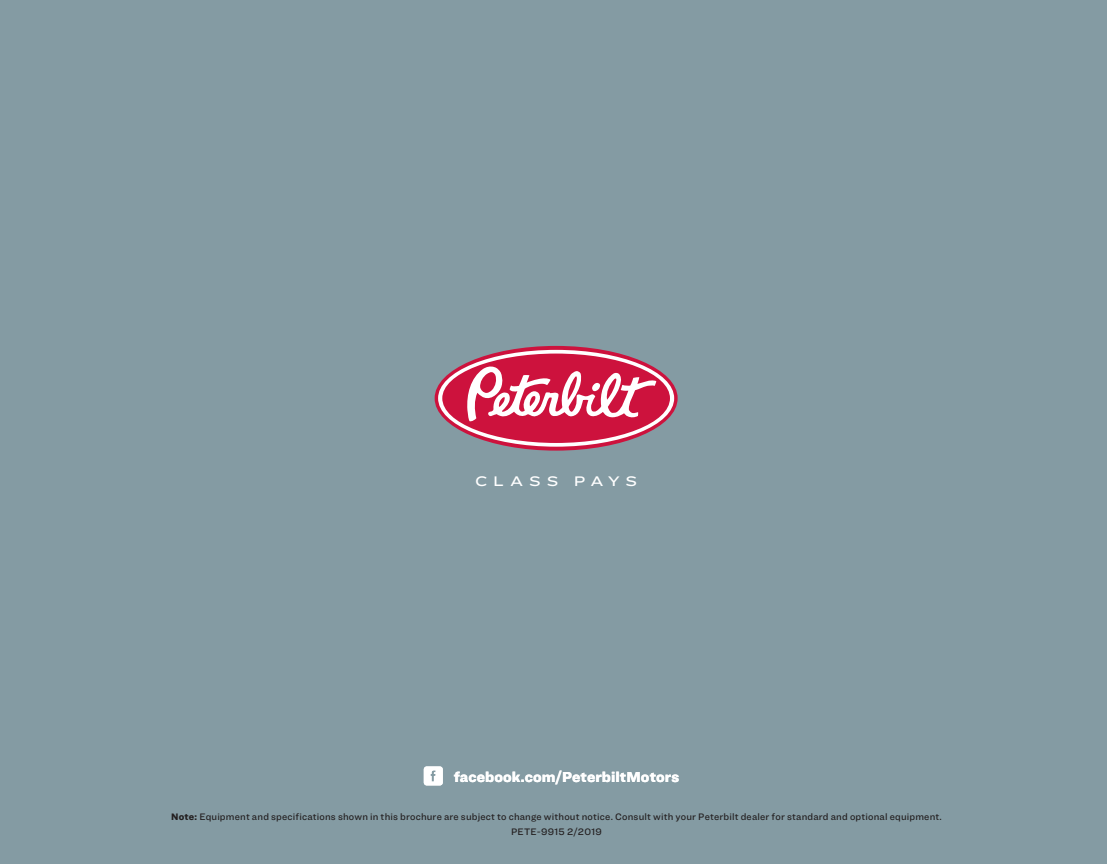
<style>
.page{position:relative;width:1107px;height:864px;background:#849ba3}
.page>*{position:absolute;margin:0;border:0;box-sizing:border-box;transform-origin:0 0}
.t1{font:900 15px "Ringside";letter-spacing:.005em;color:#fff}
.t2{font:500 14.4px "Ringside Extra Wide";letter-spacing:.405em;color:#fff}
.t3{font:500 9.75px/15px "Ringside";letter-spacing:.02em;color:#231f20;text-align:center}
.s1{font-weight:900}
</style>
<div class="page">
<svg style="left:435px;top:346px;width:243px;height:105px;background:#c92148"></svg>
<svg style="left:438px;top:350px;width:236px;height:97px;background:#f9e7eb"></svg>
<div style="left:442px;top:354px;width:228px;height:89px;background:#cd123d;border-radius:50%"></div>
<svg style="left:466px;top:366px;width:191px;height:56px"></svg>
<svg style="left:424px;top:766px;width:19px;height:19px"></svg>
<h2 class="t2" style="left:475px;top:470px;width:164px">CLASS PAYS</h2>
<h1 class="t1" style="left:454px;top:765px;width:227px">facebook.com/PeterbiltMotors</h1>
<p class="t3" style="left:171px;top:809px;width:772px"><span class="s1">Note:</span> Equipment and specifications shown in this brochure are subject to change without notice. Consult with your Peterbilt dealer for standard and optional equipment.<br>PETE-9915 2/2019</p>
</div>
